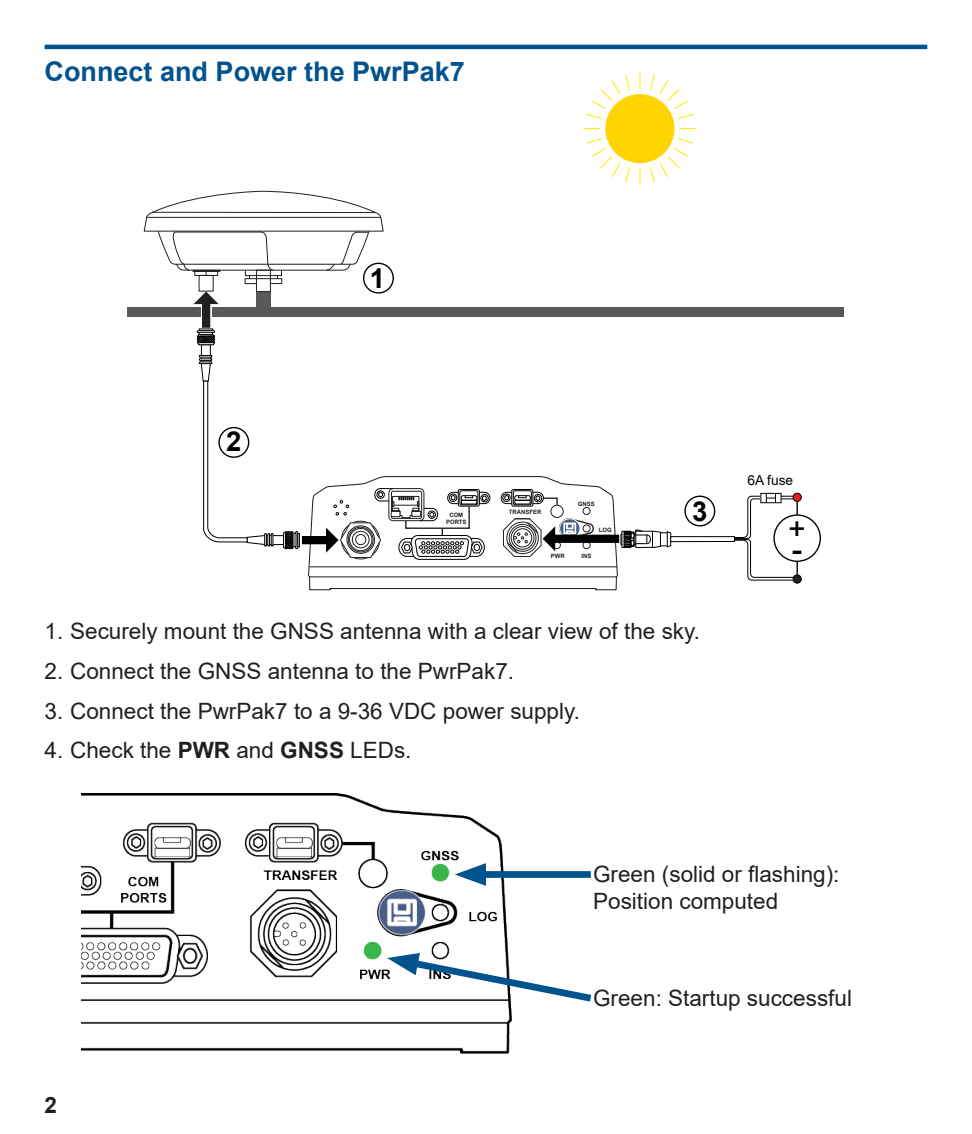
<style>
.page{position:relative;width:972px;height:1134px;background:#fff}
.page>*{position:absolute;margin:0;border:0;box-sizing:border-box;transform-origin:0 0}
.t1{font:700 33.07px "Myriad Pro";color:#000}
.t2{font:700 27.45px "Arial";color:#000}
.t3{font:700 27.45px "Myriad Pro";color:#000}
.Heading{font:700 27px "Arial";color:#00538d}
.t4{font:22.5px/27px "Arial";color:#231f20}
.t5{font:700 22.5px "Arial";color:#231f20}
.t6{font:13.72px "Arial";color:#000}
.t7{font:700 5.85px/7.2px "Arial";color:#231f20;text-align:center}
.s1{font-weight:700}
</style>
<div class="page">
<hr style="left:45px;top:45px;width:882px;height:4px;background:#00538d">
<div style="left:127px;top:307px;width:717px;height:10px;background:#58595b"></div>
<div style="left:256px;top:292px;width:14px;height:16px;background:#58595b"></div>
<svg style="left:201px;top:305px;width:10px;height:13px"></svg>
<hr style="left:584px;top:128px;width:112px;height:1px;background:#f7ec00">
<svg style="left:585px;top:74px;width:110px;height:110px"></svg>
<hr style="left:639px;top:73px;width:1px;height:111px;background:#f7ec00">
<div style="left:603px;top:91px;width:74px;height:75px;background:#ffd400;border-radius:50%"></div>
<div style="left:600px;top:89px;width:80px;height:79px;border:5px solid #fff;border-radius:50%"></div>
<div style="left:773px;top:514px;width:48px;height:48px;border:1px solid #000;border-radius:50%"></div>
<div style="left:793px;top:493px;width:8px;height:8px;background:#ed1c24;border-radius:50%"></div>
<div style="left:793px;top:493px;width:9px;height:9px;border:1px solid #000;border-radius:50%"></div>
<div style="left:793px;top:575px;width:8px;height:8px;background:#231f20;border-radius:50%"></div>
<div style="left:793px;top:575px;width:9px;height:8px;border:1px solid #000;border-radius:50%"></div>
<svg style="left:196px;top:328px;width:104px;height:222px"></svg>
<svg style="left:735px;top:493px;width:63px;height:88px"></svg>
<div style="left:302px;top:536px;width:26px;height:8px;background:#000"></div>
<svg style="left:307px;top:476px;width:365px;height:115px"></svg>
<div style="left:202px;top:302px;width:8px;height:26px;background:#231f20"></div>
<svg style="left:143px;top:191px;width:241px;height:113px"></svg>
<div style="left:670px;top:536px;width:65px;height:6px;border:1px solid #000"></div>
<div style="left:363px;top:263px;width:31px;height:31px;border:1px solid #000;border-radius:50%"></div>
<div style="left:684px;top:496px;width:31px;height:30px;border:1px solid #000;border-radius:50%"></div>
<div style="left:218px;top:427px;width:31px;height:31px;border:1px solid #000;border-radius:50%"></div>
<img style="left:81px;top:793px;width:430px;height:260px">
<svg style="left:387px;top:953px;width:205px;height:53px"></svg>
<div style="left:474px;top:871px;width:117px;height:7px;background:#00538d"></div>
<svg style="left:455px;top:863px;width:31px;height:23px"></svg>
<p class="Heading" style="left:45px;top:53px;width:422px">Connect and Power the PwrPak7</p>
<p class="t2" style="left:370px;top:259px;width:17px">1</p>
<p class="t2" style="left:226px;top:422px;width:17px">2</p>
<p class="t7" style="left:446px;top:512px;width:22px">COM<br>PORTS</p>
<p class="t7" style="left:509px;top:509px;width:34px">TRANSFER</p>
<p class="t7" style="left:578px;top:500px;width:18px">GNSS</p>
<p class="t7" style="left:599px;top:527px;width:14px">LOG</p>
<p class="t7" style="left:551px;top:552px;width:15px">PWR</p>
<p class="t7" style="left:581px;top:552px;width:11px">INS</p>
<p class="t2" style="left:692px;top:492px;width:17px">3</p>
<p class="t4" style="left:45px;top:618px;width:657px">1. Securely mount the GNSS antenna with a clear view of the sky.</p>
<p class="t4" style="left:45px;top:657px;width:471px">2. Connect the GNSS antenna to the PwrPak7.</p>
<p class="t4" style="left:45px;top:697px;width:537px">3. Connect the PwrPak7 to a 9-36 VDC power supply.</p>
<p class="t4" style="left:45px;top:737px;width:368px">4. Check the <span class="s1">PWR</span> and <span class="s1">GNSS</span> LEDs.</p>
<p class="t6" style="left:747px;top:470px;width:47px">6A fuse</p>
<p class="t3" style="left:789px;top:509px;width:18px">+</p>
<p class="t1" style="left:792px;top:528px;width:12px">-</p>
<p class="t4" style="left:593px;top:860px;width:248px">Green (solid or flashing):<br>Position computed</p>
<p class="t5" style="left:45px;top:1090px;width:14px">2</p>
<p class="t4" style="left:593px;top:985px;width:260px">Green: Startup successful</p>
</div>
